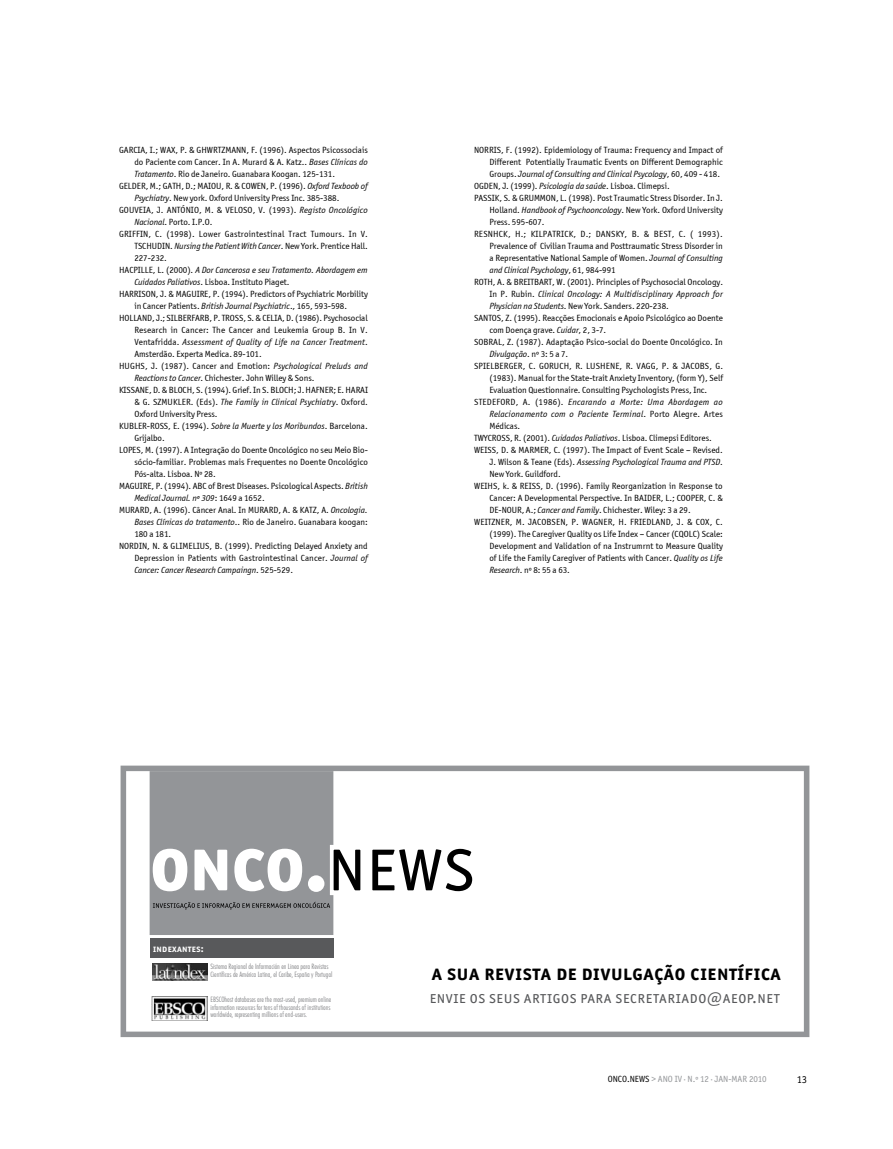
<style>
.page{position:relative;width:893px;height:1149px;background:#fff}
.page>*{position:absolute;margin:0;border:0;box-sizing:border-box;transform-origin:0 0}
.t1{font:21px "Officina San ITC Bold SC";letter-spacing:.03em;color:#000}
.t2{font:16.35px "Officina San ITC Book SC";letter-spacing:.045em;color:#58595b}
.t3{font:10.5px "Officina San ITC";color:#000}
.t4{font:9.9px "Officina San ITC Bold SC";letter-spacing:.03em;color:#fff}
.t5{font:9px "Officina Sans ITCTT Book";letter-spacing:-.005em;color:#000}
.t6{font:italic 9px "Officina Sans ITCTT Book";color:#000}
.t7{font:9px "Officina Sans ITCTT Book";letter-spacing:.02em;color:#000}
.t8{font:italic 9px "Officina Sans ITCTT Book";letter-spacing:.02em;color:#000}
.t9{font:9px "Officina Sans ITCTT Book";letter-spacing:.015em;color:#000}
.t10{font:9px "Officina San ITC";color:#939598}
.t11{font:300 condensed 7.5px/7.5px "Futura BT";color:#808184}
.s1{font-style:italic}
.s2{font-style:normal}
.s3{color:#000}
</style>
<div class="page">
<svg style="left:121px;top:765px;width:688px;height:271px"></svg>
<div style="left:150px;top:937px;width:183px;height:20px;background:#58595b"></div>
<img style="left:153px;top:962px;width:54px;height:18px">
<img style="left:152px;top:996px;width:55px;height:24px">
<p class="t5" style="left:119px;top:145px;width:250px">GARCIA, I.; WAX, P. &amp; GHWRTZMANN, F. (1996). Aspectos Psicossociais</p>
<p class="t5" style="left:134px;top:157px;width:235px">do Paciente com Cancer. In A. Murard &amp; A. Katz.. <span class="s1">Bases Clínicas do</span></p>
<p class="t5" style="left:134px;top:169px;width:202px"><span class="s1">Tratamento</span>. Rio de Janeiro. Guanabara Koogan. 125-131.</p>
<p class="t5" style="left:119px;top:181px;width:250px">GELDER, M.; GATH, D.; MAIOU, R. &amp; COWEN, P. (1996). <span class="s1">Oxford Texboob of</span></p>
<p class="t5" style="left:134px;top:193px;width:206px"><span class="s1">Psychiatry</span>. New york. Oxford University Press Inc. 385-388.</p>
<p class="t5" style="left:119px;top:205px;width:250px">GOUVEIA, J. ANTÓNIO, M. &amp; VELOSO, V. (1993). <span class="s1">Registo Oncológico</span></p>
<p class="t5" style="left:134px;top:217px;width:79px"><span class="s1">Nacional</span>. Porto. I.P.O.</p>
<p class="t7" style="left:119px;top:229px;width:250px">GRIFFIN, C. (1998). Lower Gastrointestinal Tract Tumours. In V.</p>
<p class="t5" style="left:134px;top:241px;width:235px">TSCHUDIN. <span class="s1">Nursing the Patient With Cancer</span>. New York. Prentice Hall.</p>
<p class="t5" style="left:134px;top:253px;width:34px">227-232.</p>
<p class="t6" style="left:119px;top:265px;width:250px"><span class="s2">HACPILLE, L. (2000).</span> A Dor Cancerosa e seu Tratamento. Abordagem em</p>
<p class="t5" style="left:134px;top:277px;width:157px"><span class="s1">Cuidados Paliativos</span>. Lisboa. Instituto Piaget.</p>
<p class="t5" style="left:119px;top:289px;width:250px">HARRISON, J. &amp; MAGUIRE, P. (1994). Predictors of Psychiatric Morbility</p>
<p class="t5" style="left:134px;top:301px;width:214px">in Cancer Patients. <span class="s1">British Journal Psychiatric</span>., 165, 593-598.</p>
<p class="t5" style="left:119px;top:313px;width:250px">HOLLAND, J.; SILBERFARB, P. TROSS, S. &amp; CELIA, D. (1986). Psychosocial</p>
<p class="t9" style="left:134px;top:325px;width:235px">Research in Cancer: The Cancer and Leukemia Group B. In V.</p>
<p class="t6" style="left:134px;top:337px;width:235px"><span class="s2">Ventafridda.</span> Assessment of Quality of Life na Cancer Treatment<span class="s2">.</span></p>
<p class="t5" style="left:134px;top:349px;width:129px">Amsterdão. Experta Medica. 89-101.</p>
<p class="t5" style="left:119px;top:361px;width:250px">HUGHS, J. (1987). Cancer and Emotion: <span class="s1">Psychological Preluds and</span></p>
<p class="t5" style="left:134px;top:373px;width:182px"><span class="s1">Reactions to Cancer</span>. Chichester. John Willey &amp; Sons.</p>
<p class="t5" style="left:119px;top:385px;width:250px">KISSANE, D. &amp; BLOCH, S. (1994). Grief. In S. BLOCH; J. HAFNER; E. HARAI</p>
<p class="t6" style="left:134px;top:397px;width:235px"><span class="s2">&amp; G. SZMUKLER. (Eds).</span> The Family in Clinical Psychiatry<span class="s2">. Oxford.</span></p>
<p class="t5" style="left:134px;top:409px;width:85px">Oxford University Press.</p>
<p class="t5" style="left:119px;top:420px;width:250px">KUBLER-ROSS, E. (1994). <span class="s1">Sobre la Muerte y los Moribundos</span>. Barcelona.</p>
<p class="t5" style="left:134px;top:432px;width:32px">Grijalbo.</p>
<p class="t5" style="left:119px;top:444px;width:250px">LOPES, M. (1997). A Integração do Doente Oncológico no seu Meio Bio-</p>
<p class="t5" style="left:134px;top:456px;width:235px">sócio-familiar. Problemas mais Frequentes no Doente Oncológico</p>
<p class="t5" style="left:134px;top:468px;width:83px">Pós-alta. Lisboa. Nº 28.</p>
<p class="t5" style="left:119px;top:480px;width:250px">MAGUIRE, P. (1994). ABC of Brest Diseases. Psicological Aspects. <span class="s1">British</span></p>
<p class="t6" style="left:134px;top:493px;width:132px">Medical Journal. nº 309<span class="s2">: 1649 a 1652.</span></p>
<p class="t5" style="left:119px;top:504px;width:250px">MURARD, A. (1996). Câncer Anal. In MURARD, A. &amp; KATZ, A. <span class="s1">Oncologia.</span></p>
<p class="t5" style="left:134px;top:516px;width:235px"><span class="s1">Bases Clínicas do tratamento</span>.. Rio de Janeiro. Guanabara koogan:</p>
<p class="t5" style="left:134px;top:528px;width:38px">180 a 181.</p>
<p class="t5" style="left:119px;top:540px;width:250px">NORDIN, N. &amp; GLIMELIUS, B. (1999). Predicting Delayed Anxiety and</p>
<p class="t5" style="left:134px;top:552px;width:235px">Depression in Patients with Gastrointestinal Cancer. <span class="s1">Journal of</span></p>
<p class="t6" style="left:134px;top:565px;width:160px">Cancer: Cancer Research Campaingn<span class="s2">. 525-529.</span></p>
<p class="t5" style="left:474px;top:144px;width:250px">NORRIS, F. (1992). Epidemiology of Trauma: Frequency and Impact of</p>
<p class="t5" style="left:489px;top:156px;width:235px">Different Potentially Traumatic Events on Different Demographic</p>
<p class="t6" style="left:489px;top:169px;width:232px"><span class="s2">Groups.</span> Journal of Consulting and Clinical Psycology<span class="s2">, 60, 409 - 418.</span></p>
<p class="t5" style="left:474px;top:180px;width:197px">OGDEN, J. (1999). <span class="s1">Psicologia da saúde</span>. Lisboa. Climepsi.</p>
<p class="t5" style="left:474px;top:192px;width:250px">PASSIK, S. &amp; GRUMMON, L. (1998). Post Traumatic Stress Disorder. In J.</p>
<p class="t5" style="left:489px;top:204px;width:235px">Holland. <span class="s1">Handbook of Psychooncology</span>. New York. Oxford University</p>
<p class="t5" style="left:489px;top:216px;width:57px">Press. 595-607.</p>
<p class="t7" style="left:474px;top:228px;width:250px">RESNHCK, H.; KILPATRICK, D.; DANSKY, B. &amp; BEST, C. ( 1993).</p>
<p class="t5" style="left:489px;top:240px;width:235px">Prevalence of Civilian Trauma and Posttraumatic Stress Disorder in</p>
<p class="t5" style="left:489px;top:252px;width:235px">a Representative National Sample of Women. <span class="s1">Journal of Consulting</span></p>
<p class="t6" style="left:489px;top:265px;width:128px">and Clinical Psychology<span class="s2">, 61, 984-991</span></p>
<p class="t5" style="left:474px;top:276px;width:250px">ROTH, A. &amp; BREITBART, W. (2001). Principles of Psychosocial Oncology.</p>
<p class="t6" style="left:489px;top:289px;width:235px"><span class="s2">In P. Rubin.</span> Clinical Oncology: A Multidisciplinary Approach for</p>
<p class="t5" style="left:489px;top:300px;width:181px"><span class="s1">Physician na Students</span>. New York. Sanders. 220-238.</p>
<p class="t5" style="left:474px;top:312px;width:250px">SANTOS, Z. (1995). Reacções Emocionais e Apoio Psicológico ao Doente</p>
<p class="t5" style="left:489px;top:324px;width:118px">com Doença grave. <span class="s1">Cuidar</span>, 2, 3-7.</p>
<p class="t5" style="left:474px;top:336px;width:250px">SOBRAL, Z. (1987). Adaptação Psico-social do Doente Oncológico. In</p>
<p class="t6" style="left:489px;top:349px;width:80px">Divulgação<span class="s2">. nº 3: 5 a 7.</span></p>
<p class="t5" style="left:474px;top:360px;width:250px">SPIELBERGER, C. GORUCH, R. LUSHENE, R. VAGG, P. &amp; JACOBS, G.</p>
<p class="t5" style="left:489px;top:372px;width:235px">(1983). Manual for the State-trait Anxiety Inventory, (form Y), Self</p>
<p class="t5" style="left:489px;top:384px;width:219px">Evaluation Questionnaire. Consulting Psychologists Press, Inc.</p>
<p class="t8" style="left:474px;top:397px;width:250px"><span class="s2">STEDEFORD, A. (1986).</span> Encarando a Morte: Uma Abordagem ao</p>
<p class="t6" style="left:489px;top:409px;width:235px">Relacionamento com o Paciente Terminal<span class="s2">. Porto Alegre. Artes</span></p>
<p class="t5" style="left:489px;top:420px;width:32px">Médicas.</p>
<p class="t5" style="left:474px;top:432px;width:239px">TWYCROSS, R. (2001). <span class="s1">Cuidados Paliativos</span>. Lisboa. Climepsi Editores.</p>
<p class="t5" style="left:474px;top:444px;width:250px">WEISS, D. &amp; MARMER, C. (1997). The Impact of Event Scale – Revised.</p>
<p class="t6" style="left:489px;top:457px;width:235px"><span class="s2">J. Wilson &amp; Teane (Eds).</span> Assessing Psychological Trauma and PTSD<span class="s2">.</span></p>
<p class="t5" style="left:489px;top:468px;width:73px">New York. Guildford.</p>
<p class="t5" style="left:474px;top:480px;width:250px">WEIHS, k. &amp; REISS, D. (1996). Family Reorganization in Response to</p>
<p class="t5" style="left:489px;top:492px;width:235px">Cancer: A Developmental Perspective. In BAIDER, L.; COOPER, C. &amp;</p>
<p class="t5" style="left:489px;top:504px;width:203px">DE-NOUR, A.; <span class="s1">Cancer and Family</span>. Chichester. Wiley: 3 a 29.</p>
<p class="t5" style="left:474px;top:516px;width:250px">WEITZNER, M. JACOBSEN, P. WAGNER, H. FRIEDLAND, J. &amp; COX, C.</p>
<p class="t5" style="left:489px;top:528px;width:235px">(1999). The Caregiver Quality os Life Index – Cancer (CQOLC) Scale:</p>
<p class="t5" style="left:489px;top:540px;width:235px">Development and Validation of na Instrumrnt to Measure Quality</p>
<p class="t5" style="left:489px;top:552px;width:235px">of Life the Family Caregiver of Patients with Cancer. <span class="s1">Quality os Life</span></p>
<p class="t5" style="left:489px;top:564px;width:82px"><span class="s1">Research</span>. nº 8: 55 a 63.</p>
<p class="t4" style="left:153px;top:941px;width:52px">indexantes:</p>
<p class="t11" style="left:211px;top:962px;width:123px">Sistema Regional de Información en Linea para Revistas<br>Científicas de América Latina, el Caribe, España y Portugal</p>
<p class="t11" style="left:211px;top:995px;width:122px;text-align:justify">EBSCOhost databases are the most-used, premium online information resources for tens of thousands of institutions worldwide, representing millions of end-users.</p>
<h1 class="t1" style="left:432px;top:959px;width:350px">a sua revista de divulgação científica</h1>
<h2 class="t2" style="left:430px;top:988px;width:352px">envie os seus artigos para secretariado@aeop.net</h2>
<p class="t10" style="left:608px;top:1073px;width:160px"><span class="s3">ONCO.NEWS</span> &gt; ANO IV ∙ N.º 12 ∙ JAN-MAR 2010</p>
<p class="t3" style="left:797px;top:1072px;width:12px">13</p>
</div>
